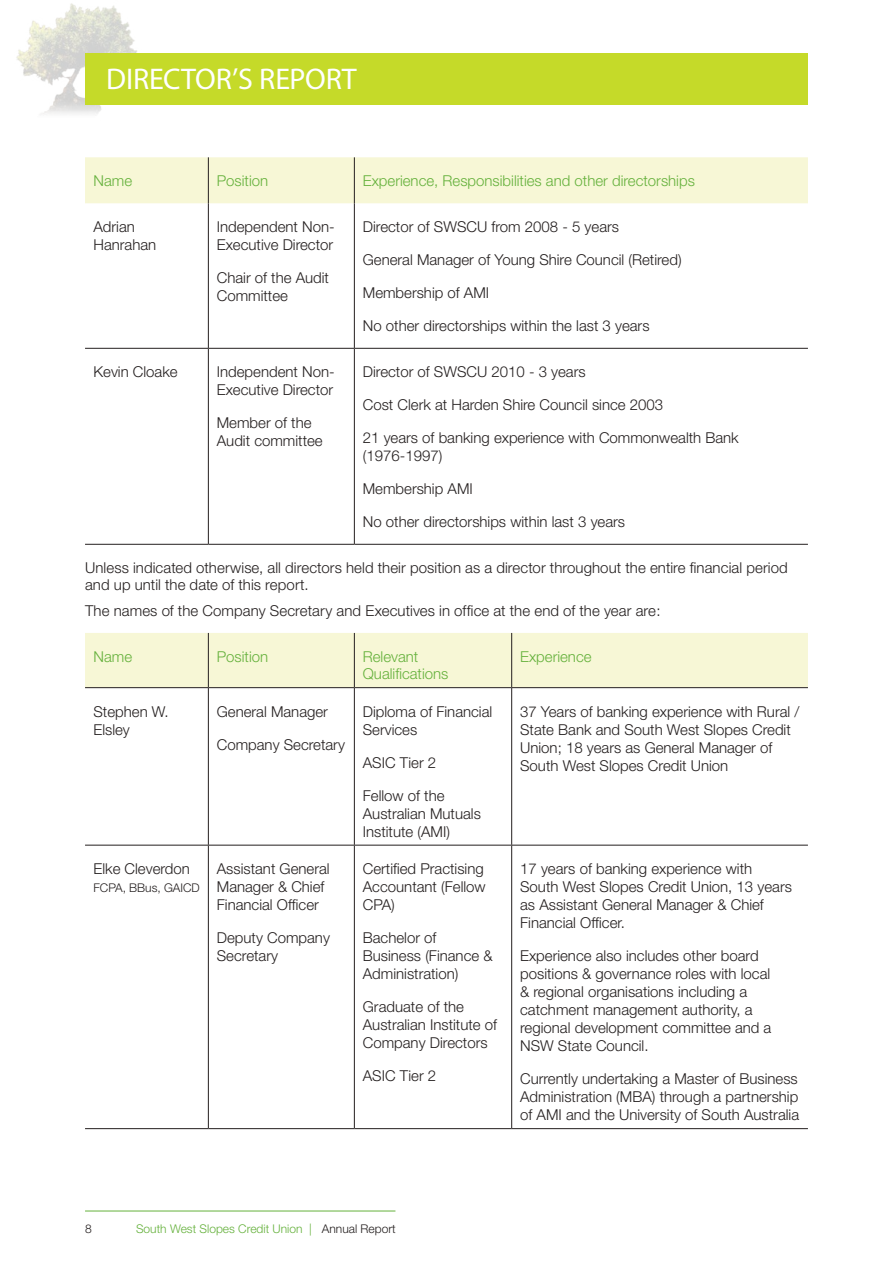
<style>
.page{position:relative;width:893px;height:1263px;background:#fff}
.page>*{position:absolute;margin:0;border:0;box-sizing:border-box;transform-origin:0 0}
.t1{font:30px "Myriad Pro";letter-spacing:-.005em;color:#fff}
.t2{font:300 15px/18px "Helvetica Neue CE";color:#241f1f}
.t3{font:300 15px/17.2px "Helvetica Neue CE";color:#65b13c}
.t4{font:300 12px "Helvetica Neue CE";color:#65b13c}
.t5{font:300 12px "Helvetica Neue CE";color:#241f1f}
.s1{color:#241f1f}
</style>
<div class="page">
<img style="left:16px;top:3px;width:125px;height:111px">
<hr style="left:85px;top:1210px;width:310px;height:1px;background:#65b13c">
<div style="left:85px;top:53px;width:723px;height:51px;background:#c5da29"></div>
<div style="left:85px;top:157px;width:723px;height:46px;background:#f7f7d6"></div>
<hr style="left:208px;top:157px;width:1px;height:46px;background:#241f1f">
<hr style="left:354px;top:157px;width:1px;height:46px;background:#241f1f">
<hr style="left:208px;top:203px;width:1px;height:145px;background:#241f1f">
<hr style="left:354px;top:203px;width:1px;height:145px;background:#241f1f">
<hr style="left:85px;top:348px;width:123px;height:1px;background:#241f1f">
<hr style="left:208px;top:348px;width:146px;height:1px;background:#241f1f">
<hr style="left:208px;top:349px;width:1px;height:195px;background:#241f1f">
<hr style="left:354px;top:348px;width:454px;height:1px;background:#241f1f">
<hr style="left:354px;top:349px;width:1px;height:195px;background:#241f1f">
<hr style="left:85px;top:544px;width:123px;height:1px;background:#241f1f">
<hr style="left:208px;top:544px;width:146px;height:1px;background:#241f1f">
<hr style="left:354px;top:544px;width:454px;height:1px;background:#241f1f">
<div style="left:85px;top:633px;width:723px;height:54px;background:#f7f7d6"></div>
<hr style="left:208px;top:633px;width:1px;height:54px;background:#241f1f">
<hr style="left:354px;top:633px;width:1px;height:54px;background:#241f1f">
<hr style="left:511px;top:633px;width:1px;height:54px;background:#241f1f">
<hr style="left:85px;top:687px;width:123px;height:1px;background:#241f1f">
<hr style="left:208px;top:687px;width:146px;height:1px;background:#241f1f">
<hr style="left:208px;top:688px;width:1px;height:157px;background:#241f1f">
<hr style="left:354px;top:687px;width:158px;height:1px;background:#241f1f">
<hr style="left:354px;top:688px;width:1px;height:157px;background:#241f1f">
<hr style="left:512px;top:687px;width:296px;height:1px;background:#241f1f">
<hr style="left:511px;top:688px;width:1px;height:157px;background:#241f1f">
<hr style="left:85px;top:845px;width:123px;height:1px;background:#241f1f">
<hr style="left:208px;top:845px;width:146px;height:1px;background:#241f1f">
<hr style="left:208px;top:845px;width:1px;height:283px;background:#241f1f">
<hr style="left:354px;top:845px;width:158px;height:1px;background:#241f1f">
<hr style="left:354px;top:845px;width:1px;height:283px;background:#241f1f">
<hr style="left:512px;top:845px;width:296px;height:1px;background:#241f1f">
<hr style="left:511px;top:845px;width:1px;height:283px;background:#241f1f">
<hr style="left:85px;top:1128px;width:123px;height:1px;background:#241f1f">
<hr style="left:208px;top:1128px;width:146px;height:1px;background:#241f1f">
<hr style="left:354px;top:1128px;width:158px;height:1px;background:#241f1f">
<hr style="left:512px;top:1128px;width:296px;height:1px;background:#241f1f">
<h1 class="t1" style="left:106px;top:60px;width:252px">DIRECTOR’S REPORT</h1>
<p class="t3" style="left:94px;top:172px;width:40px">Name</p>
<p class="t3" style="left:217px;top:172px;width:53px">Position</p>
<p class="t3" style="left:363px;top:172px;width:333px">Experience, Responsibilities and other directorships</p>
<p class="t2" style="left:94px;top:218px;width:64px">Adrian<br>Hanrahan</p>
<p class="t2" style="left:217px;top:218px;width:119px">Independent Non-<br>Executive Director</p>
<p class="t2" style="left:217px;top:269px;width:114px">Chair of the Audit<br>Committee</p>
<p class="t2" style="left:363px;top:218px;width:258px">Director of SWSCU from 2008 - 5 years</p>
<p class="t2" style="left:363px;top:251px;width:320px">General Manager of Young Shire Council (Retired)</p>
<p class="t2" style="left:363px;top:284px;width:128px">Membership of AMI</p>
<p class="t2" style="left:363px;top:317px;width:288px">No other directorships within the last 3 years</p>
<p class="t2" style="left:363px;top:363px;width:224px">Director of SWSCU 2010 - 3 years</p>
<p class="t2" style="left:363px;top:396px;width:302px">Cost Clerk at Harden Shire Council since 2003</p>
<p class="t2" style="left:363px;top:429px;width:377px">21 years of banking experience with Commonwealth Bank (1976-1997)</p>
<p class="t2" style="left:363px;top:480px;width:111px">Membership AMI</p>
<p class="t2" style="left:363px;top:513px;width:264px">No other directorships within last 3 years</p>
<p class="t2" style="left:85px;top:559px;width:704px;line-height:17.2px">Unless indicated otherwise, all directors held their position as a director throughout the entire financial period and up until the date of this report.</p>
<p class="t2" style="left:85px;top:601px;width:577px">The names of the Company Secretary and Executives in office at the end of the year are:</p>
<p class="t3" style="left:94px;top:648px;width:40px">Name</p>
<p class="t3" style="left:217px;top:648px;width:53px">Position</p>
<p class="t3" style="left:363px;top:648px;width:87px">Relevant<br>Qualifications</p>
<p class="t3" style="left:520px;top:648px;width:73px">Experience</p>
<p class="t2" style="left:94px;top:702px;width:77px">Stephen W.<br>Elsley</p>
<p class="t2" style="left:217px;top:702px;width:113px">General Manager</p>
<p class="t2" style="left:217px;top:735px;width:130px">Company Secretary</p>
<p class="t2" style="left:94px;top:363px;width:86px">Kevin Cloake</p>
<p class="t2" style="left:217px;top:363px;width:119px">Independent Non-<br>Executive Director</p>
<p class="t2" style="left:217px;top:414px;width:107px">Member of the<br>Audit committee</p>
<p class="t2" style="left:520px;top:702px;width:281px">37 Years of banking experience with Rural / State Bank and South West Slopes Credit Union; 18 years as General Manager of South West Slopes Credit Union</p>
<p class="t2" style="left:363px;top:702px;width:131px">Diploma of Financial<br>Services</p>
<p class="t2" style="left:363px;top:753px;width:75px">ASIC Tier 2</p>
<p class="t2" style="left:363px;top:786px;width:120px">Fellow of the<br>Australian Mutuals<br>Institute (AMI)</p>
<p class="t2" style="left:94px;top:860px;width:98px">Elke Cleverdon</p>
<p class="t5" style="left:94px;top:880px;width:108px">FCPA, BBus, GAICD</p>
<p class="t2" style="left:217px;top:860px;width:114px">Assistant General<br>Manager &amp; Chief<br>Financial Officer</p>
<p class="t2" style="left:217px;top:929px;width:115px">Deputy Company<br>Secretary</p>
<p class="t2" style="left:363px;top:860px;width:124px">Certified Practising<br>Accountant (Fellow<br>CPA)</p>
<p class="t2" style="left:363px;top:929px;width:131px">Bachelor of<br>Business (Finance &amp;<br>Administration)</p>
<p class="t2" style="left:363px;top:998px;width:136px">Graduate of the<br>Australian Institute of<br>Company Directors</p>
<p class="t2" style="left:363px;top:1067px;width:75px">ASIC Tier 2</p>
<p class="t2" style="left:520px;top:860px;width:273px">17 years of banking experience with South West Slopes Credit Union, 13 years as Assistant General Manager &amp; Chief Financial Officer.</p>
<p class="t2" style="left:520px;top:947px;width:253px">Experience also includes other board positions &amp; governance roles with local &amp; regional organisations including a catchment management authority, a regional development committee and a NSW State Council.</p>
<p class="t2" style="left:520px;top:1070px;width:280px;text-align:justify">Currently undertaking a Master of Business Administration (MBA) through a partnership of AMI and the University of South Australia</p>
<p class="t5" style="left:85px;top:1222px;width:8px">8</p>
<p class="t4" style="left:136px;top:1222px;width:261px">South West Slopes Credit Union | <span class="s1">Annual Report</span></p>
</div>
